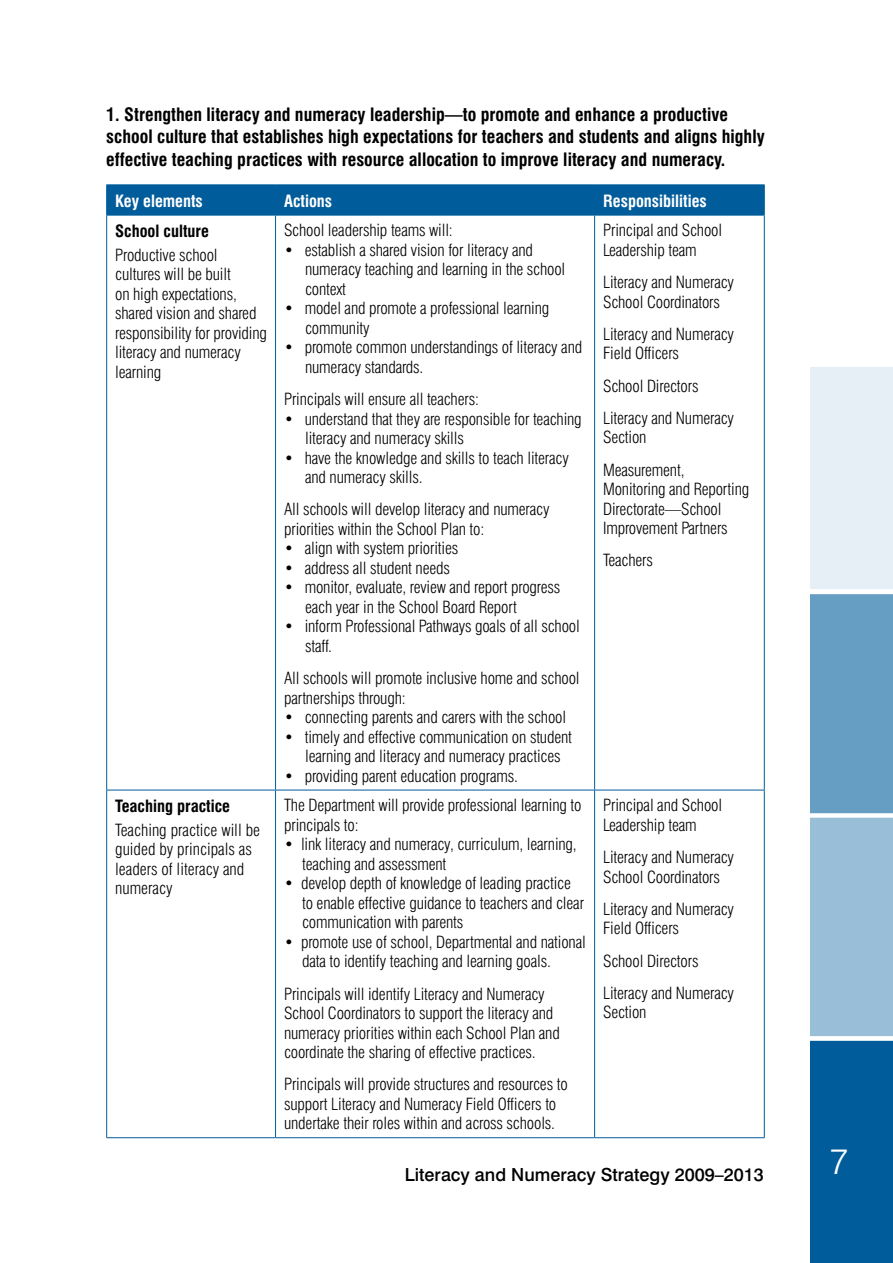
<style>
.page{position:relative;width:893px;height:1263px;background:#fff}
.page>*{position:absolute;margin:0;border:0;box-sizing:border-box;transform-origin:0 0}
.t1{font:300 36px "Swiss 721 BT";color:#fff}
.t2{font:700 condensed 18px/22.5px "Swiss 721 BT";color:#000}
.t3{font:500 18px "Swiss 721 BT";color:#000}
.t4{font:300 condensed 16.5px/19.5px "Swiss 721 BT";letter-spacing:-.01em;color:#000}
.t5{font:700 condensed 16.5px "Swiss 721 BT";color:#fff}
.t6{font:700 condensed 16.5px "Swiss 721 BT";color:#000}
</style>
<div class="page">
<div style="left:810px;top:1038px;width:83px;height:225px;background:#005c9b"></div>
<div style="left:810px;top:816px;width:83px;height:221px;background:#99bed7"></div>
<div style="left:810px;top:592px;width:83px;height:222px;background:#669dc3"></div>
<div style="left:797px;top:813px;width:96px;height:5px;background:#fff"></div>
<div style="left:788px;top:1036px;width:105px;height:5px;background:#fff"></div>
<div style="left:797px;top:589px;width:96px;height:5px;background:#fff"></div>
<div style="left:810px;top:367px;width:83px;height:222px;background:#e6eff5"></div>
<div style="left:107px;top:185px;width:657px;height:30px;background:#005c9b"></div>
<hr style="left:106px;top:184px;width:170px;height:1px;background:#005c9b">
<hr style="left:106px;top:185px;width:1px;height:30px;background:#005c9b">
<hr style="left:276px;top:184px;width:319px;height:1px;background:#005c9b">
<hr style="left:275px;top:185px;width:1px;height:30px;background:#005c9b">
<hr style="left:595px;top:184px;width:170px;height:1px;background:#005c9b">
<hr style="left:594px;top:185px;width:1px;height:30px;background:#005c9b">
<hr style="left:764px;top:185px;width:1px;height:30px;background:#005c9b">
<hr style="left:106px;top:215px;width:170px;height:1px;background:#005c9b">
<hr style="left:106px;top:215px;width:1px;height:575px;background:#005c9b">
<hr style="left:276px;top:215px;width:319px;height:1px;background:#005c9b">
<hr style="left:275px;top:215px;width:1px;height:575px;background:#005c9b">
<hr style="left:595px;top:215px;width:170px;height:1px;background:#005c9b">
<hr style="left:594px;top:215px;width:1px;height:575px;background:#005c9b">
<hr style="left:764px;top:215px;width:1px;height:575px;background:#005c9b">
<hr style="left:106px;top:790px;width:170px;height:1px;background:#005c9b">
<hr style="left:276px;top:790px;width:319px;height:1px;background:#005c9b">
<hr style="left:595px;top:790px;width:170px;height:1px;background:#005c9b">
<hr style="left:106px;top:1137px;width:170px;height:1px;background:#005c9b">
<hr style="left:276px;top:1137px;width:319px;height:1px;background:#005c9b">
<hr style="left:595px;top:1137px;width:170px;height:1px;background:#005c9b">
<hr style="left:106px;top:790px;width:1px;height:347px;background:#005c9b">
<hr style="left:275px;top:790px;width:1px;height:347px;background:#005c9b">
<hr style="left:594px;top:790px;width:1px;height:347px;background:#005c9b">
<hr style="left:764px;top:790px;width:1px;height:347px;background:#005c9b">
<p class="t2" style="left:106px;top:103px;width:660px">1. Strengthen literacy and numeracy leadership—to promote and enhance a productive school culture that establishes high expectations for teachers and students and aligns highly effective teaching practices with resource allocation to improve literacy and numeracy.</p>
<p class="t5" style="left:115px;top:191px;width:89px">Key elements</p>
<p class="t5" style="left:284px;top:191px;width:50px">Actions</p>
<p class="t5" style="left:603px;top:191px;width:105px">Responsibilities</p>
<p class="t6" style="left:115px;top:221px;width:95px">School culture</p>
<p class="t4" style="left:115px;top:245px;width:153px">Productive school cultures will be built<br>on high expectations, shared vision and shared responsibility for providing literacy and numeracy learning</p>
<p class="t4" style="left:284px;top:220px;width:170px">School leadership teams will:</p>
<p class="t4" style="left:305px;top:240px;width:262px;text-indent:-21px">• establish a shared vision for literacy and numeracy teaching and learning in the school context</p>
<p class="t4" style="left:305px;top:298px;width:246px;text-indent:-21px">• model and promote a professional learning community</p>
<p class="t4" style="left:305px;top:337px;width:279px;text-indent:-21px">• promote common understandings of literacy and numeracy standards.</p>
<p class="t4" style="left:284px;top:389px;width:196px">Principals will ensure all teachers:</p>
<p class="t4" style="left:305px;top:409px;width:278px;text-indent:-21px">• understand that they are responsible for teaching literacy and numeracy skills</p>
<p class="t4" style="left:305px;top:448px;width:265px;text-indent:-21px">• have the knowledge and skills to teach literacy and numeracy skills.</p>
<p class="t4" style="left:284px;top:500px;width:267px">All schools will develop literacy and numeracy priorities within the School Plan to:</p>
<p class="t4" style="left:284px;top:539px;width:176px">• align with system priorities</p>
<p class="t4" style="left:284px;top:558px;width:167px">• address all student needs</p>
<p class="t4" style="left:305px;top:578px;width:257px;text-indent:-21px">• monitor, evaluate, review and report progress each year in the School Board Report</p>
<p class="t4" style="left:305px;top:617px;width:276px;text-indent:-21px">• inform Professional Pathways goals of all school staff.</p>
<p class="t4" style="left:284px;top:668px;width:297px">All schools will promote inclusive home and school partnerships through:</p>
<p class="t4" style="left:284px;top:707px;width:284px">• connecting parents and carers with the school</p>
<p class="t4" style="left:284px;top:727px;width:289px;text-align:center">• timely and effective communication on student learning and literacy and numeracy practices</p>
<p class="t4" style="left:284px;top:766px;width:235px">• providing parent education programs.</p>
<p class="t4" style="left:603px;top:221px;width:121px">Principal and School<br>Leadership team</p>
<p class="t4" style="left:603px;top:272px;width:132px">Literacy and Numeracy<br>School Coordinators</p>
<p class="t4" style="left:603px;top:324px;width:132px">Literacy and Numeracy<br>Field Officers</p>
<p class="t4" style="left:603px;top:369px;width:132px;line-height:32.2px">School Directors<br>Literacy and Numeracy</p>
<p class="t4" style="left:603px;top:421px;width:83px;line-height:32.2px">Section<br>Measurement,</p>
<p class="t4" style="left:603px;top:479px;width:148px">Monitoring and Reporting<br>Directorate—School<br>Improvement Partners</p>
<p class="t4" style="left:603px;top:551px;width:51px">Teachers</p>
<p class="t6" style="left:115px;top:796px;width:116px">Teaching practice</p>
<p class="t4" style="left:115px;top:820px;width:146px">Teaching practice will be guided by principals as leaders of literacy and numeracy</p>
<p class="t4" style="left:284px;top:795px;width:299px">The Department will provide professional learning to principals to:</p>
<p class="t4" style="left:302px;top:834px;width:276px;text-indent:-18px">• link literacy and numeracy, curriculum, learning, teaching and assessment</p>
<p class="t4" style="left:302px;top:873px;width:284px;text-indent:-18px">• develop depth of knowledge of leading practice to enable effective guidance to teachers and clear communication with parents</p>
<p class="t4" style="left:302px;top:932px;width:285px;text-indent:-18px">• promote use of school, Departmental and national data to identify teaching and learning goals.</p>
<p class="t4" style="left:284px;top:984px;width:277px">Principals will identify Literacy and Numeracy School Coordinators to support the literacy and numeracy priorities within each School Plan and coordinate the sharing of effective practices.</p>
<p class="t4" style="left:284px;top:1075px;width:285px">Principals will provide structures and resources to support Literacy and Numeracy Field Officers to undertake their roles within and across schools.</p>
<p class="t4" style="left:603px;top:796px;width:121px">Principal and School<br>Leadership team</p>
<p class="t4" style="left:603px;top:847px;width:132px">Literacy and Numeracy<br>School Coordinators</p>
<p class="t4" style="left:603px;top:899px;width:132px">Literacy and Numeracy<br>Field Officers</p>
<p class="t4" style="left:603px;top:944px;width:132px;line-height:32.2px">School Directors<br>Literacy and Numeracy</p>
<p class="t4" style="left:603px;top:1003px;width:45px">Section</p>
<p class="t3" style="left:405px;top:1163px;width:361px">Literacy and Numeracy Strategy 2009–2013</p>
<h1 class="t1" style="left:829px;top:1139px;width:21px">7</h1>
</div>
